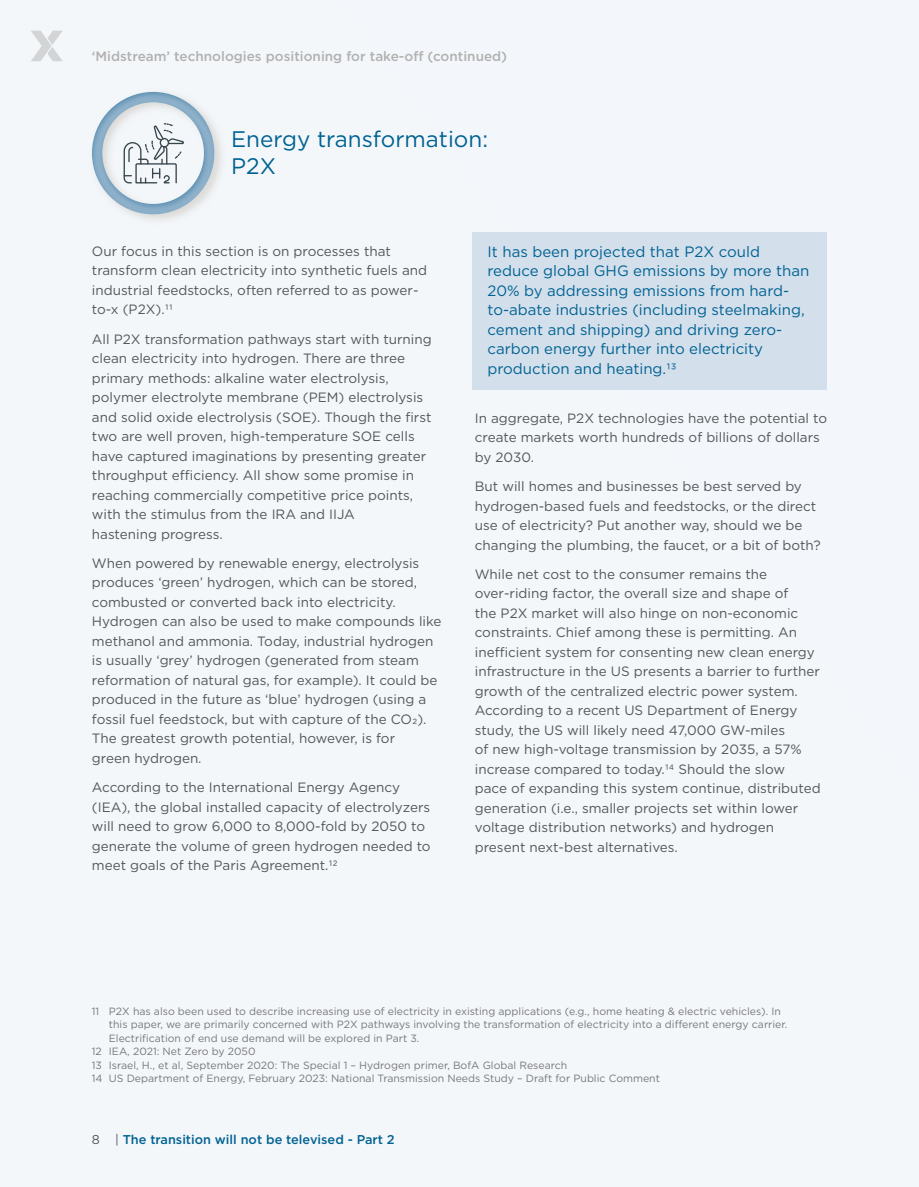
<style>
.page{position:relative;width:919px;height:1187px;background:#fff}
.page>*{position:absolute;margin:0;border:0;box-sizing:border-box;transform-origin:0 0}
.t1{font:22.5px/27px "Gotham";color:#006293}
.t2{font:15px/19.5px "Gotham";color:#006293}
.t3{font:13.5px/19.5px "Gotham";color:#545758}
.t4{font:500 13.5px "Gotham";color:#b2b1b1}
.t5{font:500 12.75px "Gotham";color:#006293}
.t6{font:10.5px "Gotham";color:#76777a}
.s1{font-weight:400;color:#545758}
</style>
<div class="page">
<div style="left:0;top:0;width:918px;height:1186px;background:#f4f7fa"></div>
<svg style="left:31px;top:31px;width:32px;height:30px"></svg>
<div style="left:472px;top:232px;width:355px;height:158px;background:#d3dfeb"></div>
<svg style="left:133px;top:215px;width:50px;height:6px"></svg>
<svg style="left:91px;top:91px;width:131px;height:124px"></svg>
<p class="t4" style="left:92px;top:48px;width:417px">‘Midstream’ technologies positioning for take-off (continued)</p>
<h1 class="t1" style="left:231px;top:125px;width:258px">Energy transformation:<br>P2X</h1>
<p class="t3" style="left:92px;top:241px;width:337px">Our focus in this section is on processes that transform clean electricity into synthetic fuels and industrial feedstocks, often referred to as power&shy;to-x (P2X).11</p>
<p class="t3" style="left:92px;top:328px;width:341px">All P2X transformation pathways start with turning clean electricity into hydrogen. There are three primary methods: alkaline water electrolysis, polymer electrolyte membrane (PEM) electrolysis and solid oxide electrolysis (SOE). Though the first two are well proven, high-temperature SOE cells have captured imaginations by presenting greater throughput efficiency. All show some promise in reaching commercially competitive price points, with the stimulus from the IRA and IIJA<br>hastening progress.</p>
<p class="t3" style="left:92px;top:553px;width:351px">When powered by renewable energy, electrolysis produces ‘green’ hydrogen, which can be stored, combusted or converted back into electricity.<br>Hydrogen can also be used to make compounds like methanol and ammonia. Today, industrial hydrogen is usually ‘grey’ hydrogen (generated from steam reformation of natural gas, for example). It could be produced in the future as ‘blue’ hydrogen (using a fossil fuel feedstock, but with capture of the CO2).<br>The greatest growth potential, however, is for<br>green hydrogen.</p>
<p class="t3" style="left:92px;top:777px;width:340px">According to the International Energy Agency (IEA), the global installed capacity of electrolyzers will need to grow 6,000 to 8,000-fold by 2050 to generate the volume of green hydrogen needed to meet goals of the Paris Agreement.12</p>
<p class="t2" style="left:487px;top:241px;width:323px">It has been projected that P2X could reduce global GHG emissions by more than 20% by addressing emissions from hard&shy;to-abate industries (including steelmaking, cement and shipping) and driving zero&shy;carbon energy further into electricity production and heating.13</p>
<p class="t3" style="left:475px;top:408px;width:354px">In aggregate, P2X technologies have the potential to create markets worth hundreds of billions of dollars by 2030.</p>
<p class="t3" style="left:475px;top:476px;width:347px">But will homes and businesses be best served by hydrogen-based fuels and feedstocks, or the direct use of electricity? Put another way, should we be changing the plumbing, the faucet, or a bit of both?</p>
<p class="t3" style="left:475px;top:564px;width:347px">While net cost to the consumer remains the over-riding factor, the overall size and shape of<br>the P2X market will also hinge on non-economic constraints. Chief among these is permitting. An inefficient system for consenting new clean energy infrastructure in the US presents a barrier to further growth of the centralized electric power system.<br>According to a recent US Department of Energy study, the US will likely need 47,000 GW-miles<br>of new high-voltage transmission by 2035, a 57% increase compared to today.14 Should the slow<br>pace of expanding this system continue, distributed generation (i.e., smaller projects set within lower voltage distribution networks) and hydrogen present next-best alternatives.</p>
<p class="t6" style="left:92px;top:1004px;width:690px">11 P2X has also been used to describe increasing use of electricity in existing applications (e.g., home heating &amp; electric vehicles). In</p>
<p class="t6" style="left:109px;top:1017px;width:680px">this paper, we are primarily concerned with P2X pathways involving the transformation of electricity into a different energy carrier.</p>
<p class="t6" style="left:109px;top:1031px;width:312px">Electrification of end use demand will be explored in Part 3.</p>
<p class="t6" style="left:92px;top:1044px;width:165px">12 IEA, 2021: Net Zero by 2050</p>
<p class="t6" style="left:92px;top:1058px;width:477px">13 Israel, H., et al, September 2020: The Special 1 – Hydrogen primer, BofA Global Research</p>
<p class="t6" style="left:92px;top:1071px;width:569px">14 US Department of Energy, February 2023: National Transmission Needs Study – Draft for Public Comment</p>
<p class="t5" style="left:92px;top:1130px;width:304px"><span class="s1">8 |</span> The transition will not be televised - Part 2</p>
</div>
